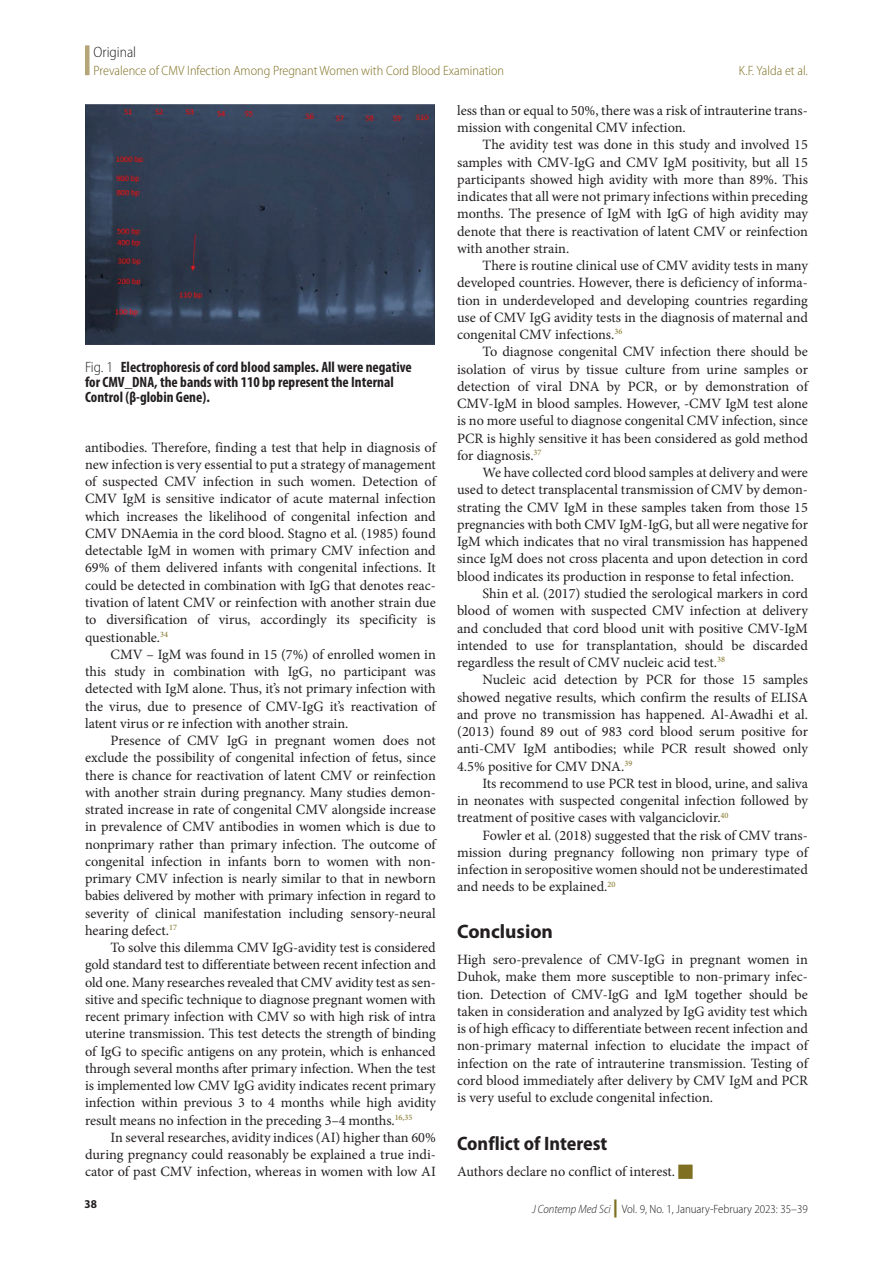
<style>
.page{position:relative;width:893px;height:1263px;background:#fff}
.page>*{position:absolute;margin:0;border:0;box-sizing:border-box;transform-origin:0 0}
.t1{font:700 semi-condensed 19.5px "Myriad Pro";color:#231f20}
.t2{font:700 19.5px "Myriad Pro";color:#231f20}
.Table_Fig_Box_Title{font:700 condensed 15px/15px "Myriad Pro";color:#231f20}
.t3{font:300 semi-condensed 15px "Myriad Pro";color:#231f20}
.Tx{font:14.25px/17.2px "Minion Pro";color:#231f20;text-align:justify}
.Txf{font:14.25px/17.2px "Minion Pro";color:#231f20;text-align:justify}
.t4{font:300 semi-condensed 13.5px "Myriad Pro";color:#7e6f22}
.t5{font:300 semi-condensed 12px "Myriad Pro";color:#231f20}
.t6{font:700 semi-condensed 12px "Myriad Pro";color:#231f20}
.s1{font-weight:300;font-stretch:semi-condensed}
.s2{font-style:italic}
.s3{font-weight:900;font-stretch:normal;font-size:18px;color:#7e6f22}
</style>
<div class="page">
<div style="left:85px;top:45px;width:5px;height:30px;background:#b4a678"></div>
<img style="left:85px;top:105px;width:349px;height:240px">
<p class="t3" style="left:94px;top:43px;width:44px">Original</p>
<p class="t4" style="left:94px;top:62px;width:412px">Prevalence of CMV Infection Among Pregnant Women with Cord Blood Examination</p>
<p class="t4" style="left:739px;top:62px;width:71px">K.F. Yalda et al.</p>
<p class="Table_Fig_Box_Title" style="left:85px;top:359px;width:328px"><span class="s1">Fig. 1</span> Electrophoresis of cord blood samples. All were negative for CMV_DNA, the bands with 110 bp represent the Internal<br>Control (β-globin Gene).</p>
<p class="Tx" style="left:85px;top:439px;width:352px">antibodies. Therefore, finding a test that help in diagnosis of new infection is very essential to put a strategy of management of suspected CMV infection in such women. Detection of CMV IgM is sensitive indicator of acute maternal infection which increases the likelihood of congenital infection and CMV DNAemia in the cord blood. Stagno et al. (1985) found detectable IgM in women with primary CMV infection and 69% of them delivered infants with congenital infections. It could be detected in combination with IgG that denotes reac&shy;tivation of latent CMV or reinfection with another strain due to diversification of virus, accordingly its specificity is questionable.<sup>34</sup></p>
<p class="Tx" style="left:85px;top:646px;width:352px;text-indent:26px">CMV – IgM was found in 15 (7%) of enrolled women in this study in combination with IgG, no participant was detected with IgM alone. Thus, it’s not primary infection with the virus, due to presence of CMV-IgG it’s reactivation of latent virus or re infection with another strain.</p>
<p class="Tx" style="left:85px;top:732px;width:352px;text-indent:26px">Presence of CMV IgG in pregnant women does not exclude the possibility of congenital infection of fetus, since there is chance for reactivation of latent CMV or reinfection with another strain during pregnancy. Many studies demon&shy;strated increase in rate of congenital CMV alongside increase in prevalence of CMV antibodies in women which is due to nonprimary rather than primary infection. The outcome of congenital infection in infants born to women with non&shy;primary CMV infection is nearly similar to that in newborn babies delivered by mother with primary infection in regard to severity of clinical manifestation including sensory-neural hearing defect.<sup>17</sup></p>
<p class="Tx" style="left:85px;top:939px;width:352px;text-indent:26px">To solve this dilemma CMV IgG-avidity test is considered gold standard test to differentiate between recent infection and old one. Many researches revealed that CMV avidity test as sen&shy;sitive and specific technique to diagnose pregnant women with recent primary infection with CMV so with high risk of intra uterine transmission. This test detects the strength of binding of IgG to specific antigens on any protein, which is enhanced through several months after primary infection. When the test is implemented low CMV IgG avidity indicates recent primary infection within previous 3 to 4 months while high avidity result means no infection in the preceding 3–4 months.<sup>16,35</sup></p>
<p class="Tx" style="left:85px;top:1129px;width:352px;text-indent:26px">In several researches, avidity indices (AI) higher than 60% during pregnancy could reasonably be explained a true indi&shy;cator of past CMV infection, whereas in women with low AI</p>
<p class="Tx" style="left:457px;top:102px;width:352px">less than or equal to 50%, there was a risk of intrauterine trans&shy;mission with congenital CMV infection.</p>
<p class="Tx" style="left:457px;top:136px;width:352px;text-indent:26px">The avidity test was done in this study and involved 15 samples with CMV-IgG and CMV IgM positivity, but all 15 participants showed high avidity with more than 89%. This indicates that all were not primary infections within preceding months. The presence of IgM with IgG of high avidity may denote that there is reactivation of latent CMV or reinfection with another strain.</p>
<p class="Tx" style="left:457px;top:257px;width:352px;text-indent:26px">There is routine clinical use of CMV avidity tests in many developed countries. However, there is deficiency of informa&shy;tion in underdeveloped and developing countries regarding use of CMV IgG avidity tests in the diagnosis of maternal and congenital CMV infections.<sup>36</sup></p>
<p class="Tx" style="left:457px;top:343px;width:352px;text-indent:26px">To diagnose congenital CMV infection there should be isolation of virus by tissue culture from urine samples or detection of viral DNA by PCR, or by demonstration of CMV-IgM in blood samples. However, -CMV IgM test alone is no more useful to diagnose congenital CMV infection, since PCR is highly sensitive it has been considered as gold method for diagnosis.<sup>37</sup></p>
<p class="Tx" style="left:457px;top:464px;width:352px;text-indent:26px">We have collected cord blood samples at delivery and were used to detect transplacental transmission of CMV by demon&shy;strating the CMV IgM in these samples taken from those 15 pregnancies with both CMV IgM-IgG, but all were negative for IgM which indicates that no viral transmission has happened since IgM does not cross placenta and upon detection in cord blood indicates its production in response to fetal infection.</p>
<p class="Tx" style="left:457px;top:585px;width:352px;text-indent:26px">Shin et al. (2017) studied the serological markers in cord blood of women with suspected CMV infection at delivery and concluded that cord blood unit with positive CMV-IgM intended to use for transplantation, should be discarded regardless the result of CMV nucleic acid test.<sup>38</sup></p>
<p class="Tx" style="left:457px;top:671px;width:352px;text-indent:26px">Nucleic acid detection by PCR for those 15 samples showed negative results, which confirm the results of ELISA and prove no transmission has happened. Al-Awadhi et al. (2013) found 89 out of 983 cord blood serum positive for anti-CMV IgM antibodies; while PCR result showed only 4.5% positive for CMV DNA.<sup>39</sup></p>
<p class="Tx" style="left:457px;top:775px;width:352px;text-indent:26px">Its recommend to use PCR test in blood, urine, and saliva in neonates with suspected congenital infection followed by treatment of positive cases with valganciclovir.<sup>40</sup></p>
<p class="Tx" style="left:457px;top:826px;width:352px;text-indent:26px">Fowler et al. (2018) suggested that the risk of CMV trans&shy;mission during pregnancy following non primary type of infection in seropositive women should not be underestimated and needs to be explained.<sup>20</sup></p>
<h1 class="t2" style="left:457px;top:918px;width:97px">Conclusion</h1>
<p class="Txf" style="left:457px;top:951px;width:352px">High sero-prevalence of CMV-IgG in pregnant women in Duhok, make them more susceptible to non-primary infec&shy;tion. Detection of CMV-IgG and IgM together should be taken in consideration and analyzed by IgG avidity test which is of high efficacy to differentiate between recent infection and non-primary maternal infection to elucidate the impact of infection on the rate of intrauterine transmission. Testing of cord blood immediately after delivery by CMV IgM and PCR is very useful to exclude congenital infection.</p>
<h1 class="t1" style="left:457px;top:1132px;width:152px">Conflict of Interest</h1>
<p class="Txf" style="left:457px;top:1163px;width:220px">Authors declare no conflict of interest.</p>
<p class="t6" style="left:85px;top:1197px;width:14px">38</p>
<p class="t5" style="left:532px;top:1201px;width:277px"><span class="s2">J Contemp Med Sci</span> <span class="s3">|</span> Vol. 9, No. 1, January-February 2023: 35–39</p>
</div>
